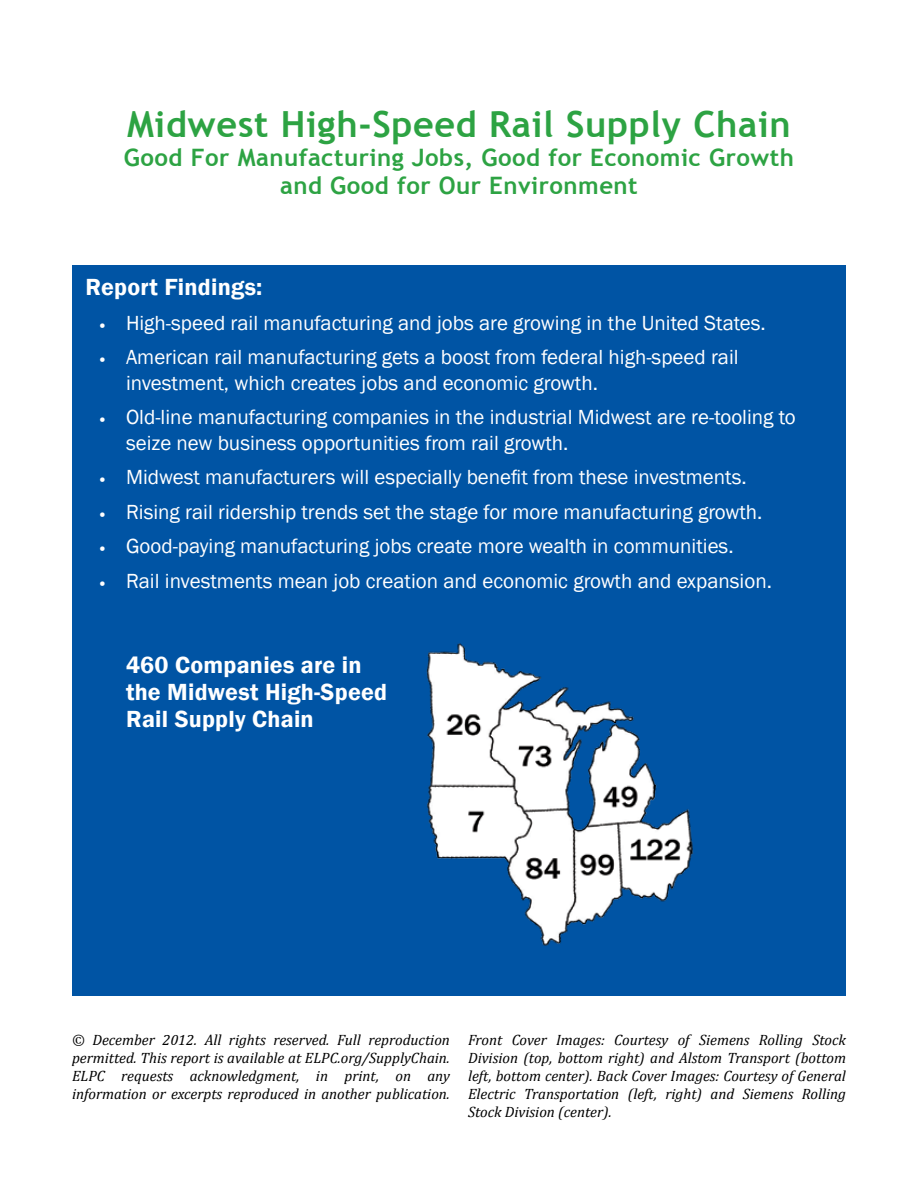
<style>
.page{position:relative;width:918px;height:1188px;background:#fff}
.page>*{position:absolute;margin:0;border:0;box-sizing:border-box;transform-origin:0 0}
.t1{font:700 36px "Trebuchet MS";letter-spacing:.02em;color:#2da343}
.t2{font:700 24px/28.8px "Trebuchet MS";letter-spacing:.02em;color:#2da343;text-align:center}
.t3{font:600 24px/27px "Franklin Gothic";letter-spacing:.01em;color:#fff}
.t4{font:21px/25.5px "Franklin Gothic";color:#fff}
.t5{font:italic 15px/18px "Cambria";color:#000;text-align:justify}
.s1{font-family:"Cambria";font-size:15px}
</style>
<div class="page">
<div style="left:72px;top:265px;width:774px;height:731px;background:#0054a4"></div>
<img style="left:426px;top:643px;width:267px;height:303px">
<h1 class="t1" style="left:127px;top:102px;width:665px">Midwest High-Speed Rail Supply Chain</h1>
<p class="t2" style="left:124px;top:143px;width:672px">Good For Manufacturing Jobs, Good for Economic Growth and Good for Our Environment</p>
<p class="t3" style="left:86px;top:274px;width:178px">Report Findings:</p>
<p class="t4" style="left:99px;top:311px;width:668px"><span class="s1">•</span> High-speed rail manufacturing and jobs are growing in the United States.</p>
<p class="t4" style="left:126px;top:345px;width:614px;text-indent:-27px"><span class="s1">•</span> American rail manufacturing gets a boost from federal high-speed rail investment, which creates jobs and economic growth.</p>
<p class="t4" style="left:126px;top:405px;width:671px;text-indent:-27px"><span class="s1">•</span> Old-line manufacturing companies in the industrial Midwest are re-tooling to seize new business opportunities from rail growth.</p>
<p class="t4" style="left:99px;top:465px;width:649px"><span class="s1">•</span> Midwest manufacturers will especially benefit from these investments.</p>
<p class="t4" style="left:99px;top:500px;width:665px"><span class="s1">•</span> Rising rail ridership trends set the stage for more manufacturing growth.</p>
<p class="t4" style="left:99px;top:534px;width:636px"><span class="s1">•</span> Good-paying manufacturing jobs create more wealth in communities.</p>
<p class="t4" style="left:99px;top:569px;width:675px"><span class="s1">•</span> Rail investments mean job creation and economic growth and expansion.</p>
<p class="t3" style="left:126px;top:652px;width:263px">460 Companies are in the Midwest High-Speed<br>Rail Supply Chain</p>
<p class="t5" style="left:72px;top:1030px;width:379px">© December 2012. All rights reserved. Full reproduction permitted. This report is available at ELPC.org/SupplyChain.<br>ELPC requests acknowledgment, in print, on any information or excerpts reproduced in another publication.</p>
<p class="t5" style="left:468px;top:1030px;width:379px">Front Cover Images: Courtesy of Siemens Rolling Stock Division (top, bottom right) and Alstom Transport (bottom left, bottom center). Back Cover Images: Courtesy of General Electric Transportation (left, right) and Siemens Rolling Stock Division (center).</p>
</div>
